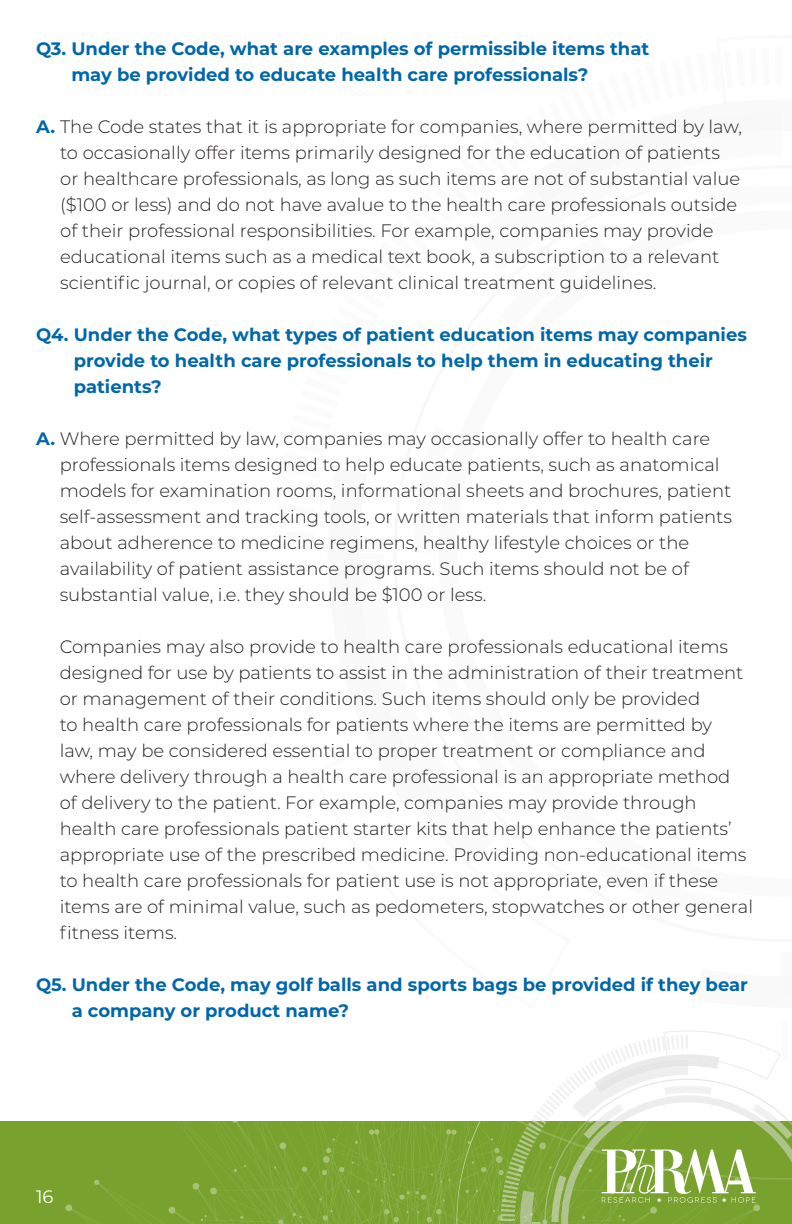
<style>
.page{position:relative;width:792px;height:1224px;background:#fff}
.page>*{position:absolute;margin:0;border:0;box-sizing:border-box;transform-origin:0 0}
.t1{font:300 18px/26px "Montserrat";color:#231f20}
.t2{font:700 18px/26px "Montserrat";color:#0067aa}
.t3{font:18px "Montserrat";color:#fff}
.s1{font-weight:700;color:#0067aa}
</style>
<div class="page">
<div style="left:0;top:1121px;width:169px;height:103px;background:#78a22d"></div>
<svg style="left:169px;top:1030px;width:623px;height:194px"></svg>
<p class="t2" style="left:71px;top:35px;width:579px;text-indent:-35px">Q3. Under the Code, what are examples of permissible items that may be provided to educate health care professionals?</p>
<p class="t1" style="left:60px;top:113px;width:683px;text-indent:-24px"><span class="s1">A.</span> The Code states that it is appropriate for companies, where permitted by law, to occasionally offer items primarily designed for the education of patients or healthcare professionals, as long as such items are not of substantial value ($100 or less) and do not have avalue to the health care professionals outside of their professional responsibilities. For example, companies may provide educational items such as a medical text book, a subscription to a relevant scientific journal, or copies of relevant clinical treatment guidelines.</p>
<p class="t2" style="left:74px;top:321px;width:675px;text-indent:-38px">Q4. Under the Code, what types of patient education items may companies provide to health care professionals to help them in educating their patients?</p>
<p class="t1" style="left:60px;top:425px;width:674px;text-indent:-24px"><span class="s1">A.</span> Where permitted by law, companies may occasionally offer to health care professionals items designed to help educate patients, such as anatomical models for examination rooms, informational sheets and brochures, patient self-assessment and tracking tools, or written materials that inform patients about adherence to medicine regimens, healthy lifestyle choices or the availability of patient assistance programs. Such items should not be of substantial value, i.e. they should be $100 or less.</p>
<p class="t1" style="left:60px;top:633px;width:695px">Companies may also provide to health care professionals educational items designed for use by patients to assist in the administration of their treatment or management of their conditions. Such items should only be provided<br>to health care professionals for patients where the items are permitted by<br>law, may be considered essential to proper treatment or compliance and where delivery through a health care professional is an appropriate method<br>of delivery to the patient. For example, companies may provide through health care professionals patient starter kits that help enhance the patients’ appropriate use of the prescribed medicine. Providing non-educational items to health care professionals for patient use is not appropriate, even if these items are of minimal value, such as pedometers, stopwatches or other general fitness items.</p>
<p class="t2" style="left:72px;top:971px;width:678px;text-indent:-36px">Q5. Under the Code, may golf balls and sports bags be provided if they bear a company or product name?</p>
<p class="t3" style="left:36px;top:1184px;width:19px">16</p>
</div>
